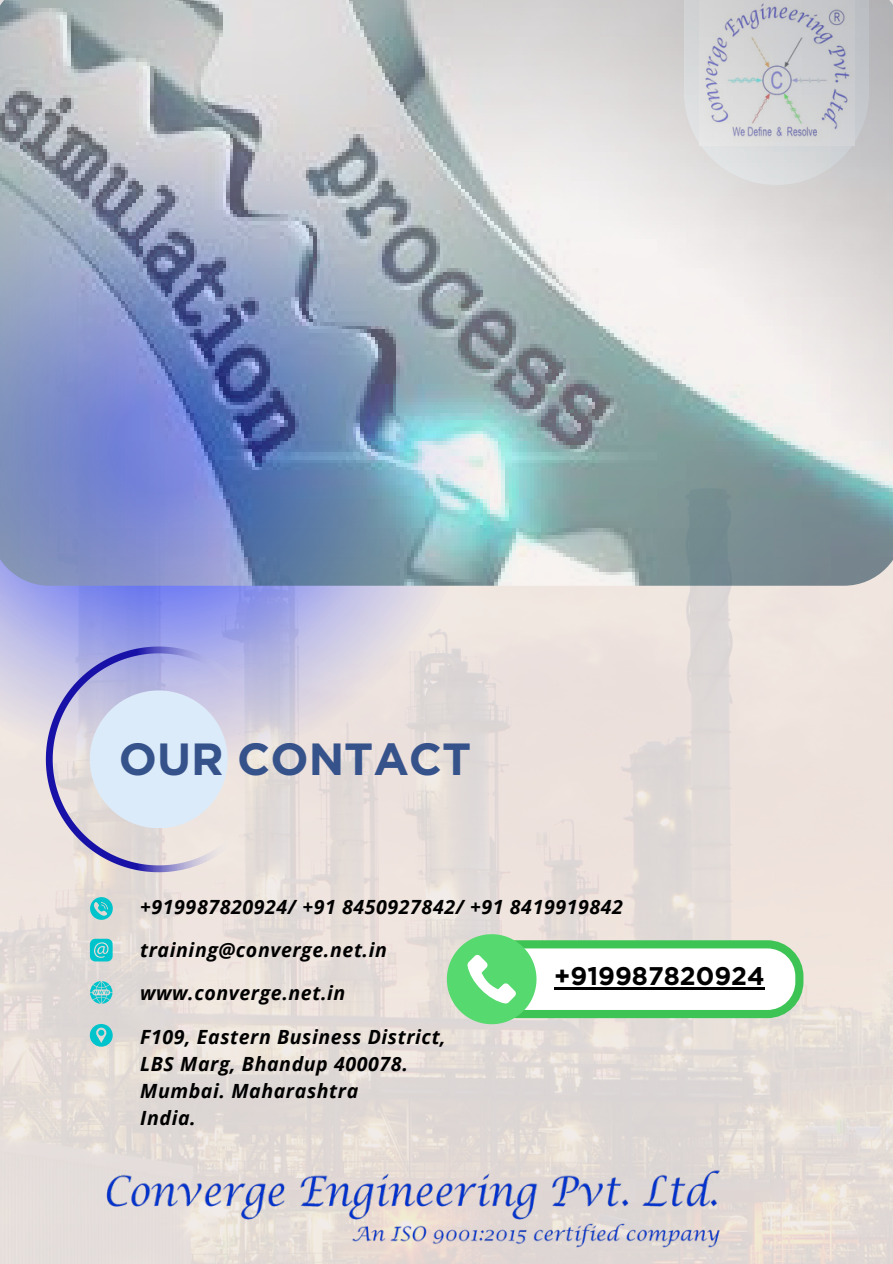
<style>
.page{position:relative;width:893px;height:1264px;background:#fff}
.page>*{position:absolute;margin:0;border:0;box-sizing:border-box;transform-origin:0 0}
.t1{font:700 45px "Gotham";color:#36528b}
.t2{font:700 25.5px "Gotham";color:#000}
.t3{font:italic 700 19.5px/27px "Open Sans";letter-spacing:.03em;color:#000}
</style>
<div class="page">
<img style="left:0;top:585px;width:892px;height:678px">
<svg style="left:0;top:585px;width:481px;height:183px;background:#c7c5e2"></svg>
<svg style="left:90px;top:1023px;width:22px;height:23px"></svg>
<svg style="left:90px;top:938px;width:22px;height:23px"></svg>
<svg style="left:90px;top:981px;width:22px;height:22px"></svg>
<svg style="left:90px;top:897px;width:23px;height:22px"></svg>
<img style="left:0;top:0;width:892px;height:585px">
<svg style="left:46px;top:646px;width:226px;height:226px;background:#c7c1da"></svg>
<svg style="left:90px;top:690px;width:137px;height:137px;background:#dbe5f3"></svg>
<img style="left:101px;top:1128px;width:628px;height:135px">
<svg style="left:447px;top:934px;width:356px;height:90px"></svg>
<hr style="left:554px;top:987px;width:210px;height:2px;background:#000">
<p class="t1" style="left:119px;top:731px;width:354px">OUR CONTACT</p>
<p class="t3" style="left:140px;top:893px;width:484px">+919987820924/ +91 8450927842/ +91 8419919842</p>
<p class="t3" style="left:140px;top:935px;width:248px">training@converge.net.in</p>
<p class="t3" style="left:140px;top:978px;width:207px">www.converge.net.in</p>
<h1 class="t3" style="left:140px;top:1022px;width:307px">F109, Eastern Business District,<br>LBS Marg, Bhandup 400078.</h1>
<p class="t3" style="left:140px;top:1076px;width:219px">Mumbai. Maharashtra</p>
<p class="t3" style="left:140px;top:1103px;width:57px">India.</p>
<p class="t2" style="left:554px;top:960px;width:212px">+919987820924</p>
</div>
